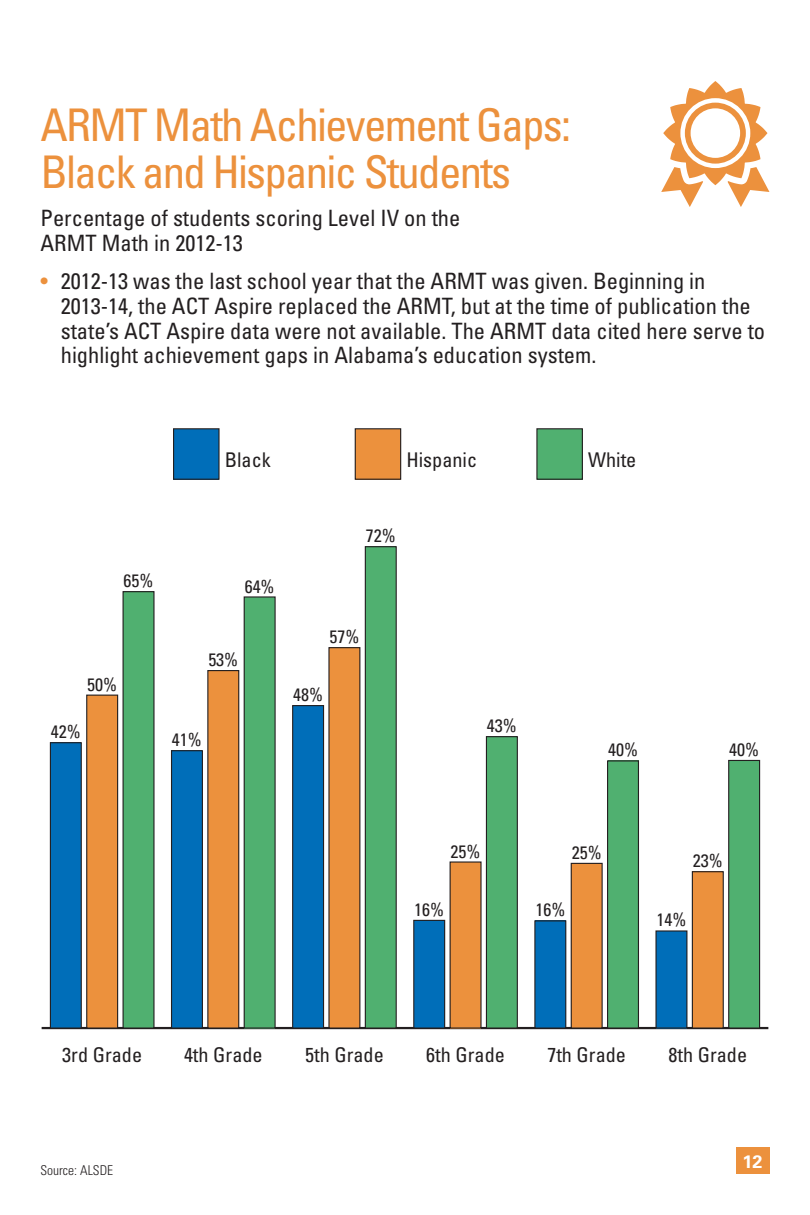
<style>
.page{position:relative;width:810px;height:1215px;background:#fff}
.page>*{position:absolute;margin:0;border:0;box-sizing:border-box;transform-origin:0 0}
._1_Head__orange{font:condensed 45px/47.2px "Univers LT Std";letter-spacing:-.04em;color:#ec913d}
._1_Text_Univers_57_C{font:condensed 22.5px/24.8px "Univers LT Std";color:#231f20}
.t1{font:condensed 20.25px "Univers LT Std";color:#231f20}
.t2{font:condensed 18px "Univers LT Std";color:#231f20}
.t3{font:700 18px "Univers LT Std";color:#fff}
._3_Source_Univers_47{font:300 condensed 13.5px "Univers LT Std";color:#231f20}
.s1{color:#ec913d}
</style>
<div class="page">
<div style="left:736px;top:1148px;width:34px;height:26px;background:#ec913d"></div>
<svg style="left:661px;top:81px;width:108px;height:126px"></svg>
<hr style="left:42px;top:1027px;width:726px;height:2px;background:#231f20">
<div style="left:50px;top:743px;width:31px;height:285px;background:#006eb9"></div>
<div style="left:50px;top:742px;width:32px;height:287px;border:1px solid #231f20"></div>
<div style="left:172px;top:751px;width:30px;height:277px;background:#006eb9"></div>
<div style="left:171px;top:750px;width:32px;height:279px;border:1px solid #231f20"></div>
<div style="left:293px;top:706px;width:31px;height:322px;background:#006eb9"></div>
<div style="left:292px;top:705px;width:32px;height:324px;border:1px solid #231f20"></div>
<div style="left:414px;top:920px;width:31px;height:108px;background:#006eb9"></div>
<div style="left:413px;top:920px;width:32px;height:109px;border:1px solid #231f20"></div>
<div style="left:535px;top:921px;width:31px;height:107px;background:#006eb9"></div>
<div style="left:534px;top:920px;width:32px;height:109px;border:1px solid #231f20"></div>
<div style="left:656px;top:931px;width:31px;height:97px;background:#006eb9"></div>
<div style="left:655px;top:930px;width:32px;height:99px;border:1px solid #231f20"></div>
<div style="left:87px;top:695px;width:31px;height:333px;background:#ec913d"></div>
<div style="left:86px;top:695px;width:32px;height:334px;border:1px solid #231f20"></div>
<div style="left:208px;top:671px;width:31px;height:357px;background:#ec913d"></div>
<div style="left:207px;top:670px;width:32px;height:359px;border:1px solid #231f20"></div>
<div style="left:329px;top:648px;width:31px;height:380px;background:#ec913d"></div>
<div style="left:450px;top:862px;width:31px;height:166px;background:#ec913d"></div>
<div style="left:571px;top:863px;width:31px;height:165px;background:#ec913d"></div>
<div style="left:571px;top:863px;width:32px;height:166px;border:1px solid #231f20"></div>
<div style="left:692px;top:872px;width:31px;height:156px;background:#ec913d"></div>
<div style="left:692px;top:871px;width:32px;height:158px;border:1px solid #231f20"></div>
<div style="left:123px;top:592px;width:31px;height:436px;background:#50b070"></div>
<div style="left:123px;top:591px;width:32px;height:438px;border:1px solid #231f20"></div>
<div style="left:244px;top:597px;width:31px;height:431px;background:#50b070"></div>
<div style="left:244px;top:596px;width:32px;height:433px;border:1px solid #231f20"></div>
<div style="left:365px;top:547px;width:31px;height:481px;background:#50b070"></div>
<div style="left:365px;top:546px;width:32px;height:483px;border:1px solid #231f20"></div>
<div style="left:486px;top:737px;width:31px;height:291px;background:#50b070"></div>
<div style="left:486px;top:736px;width:32px;height:293px;border:1px solid #231f20"></div>
<div style="left:608px;top:761px;width:30px;height:267px;background:#50b070"></div>
<div style="left:607px;top:760px;width:32px;height:269px;border:1px solid #231f20"></div>
<div style="left:729px;top:760px;width:31px;height:268px;background:#50b070"></div>
<div style="left:728px;top:760px;width:32px;height:269px;border:1px solid #231f20"></div>
<div style="left:174px;top:429px;width:45px;height:50px;background:#006eb9"></div>
<div style="left:173px;top:428px;width:47px;height:52px;border:1px solid #231f20"></div>
<div style="left:355px;top:429px;width:46px;height:50px;background:#ec913d"></div>
<div style="left:355px;top:428px;width:46px;height:52px;border:1px solid #231f20"></div>
<div style="left:537px;top:429px;width:45px;height:50px;background:#50b070"></div>
<div style="left:536px;top:428px;width:47px;height:52px;border:1px solid #231f20"></div>
<p class="_1_Head__orange" style="left:40px;top:100px;width:532px">ARMT Math Achievement Gaps:<br>Black and Hispanic Students</p>
<p class="_1_Text_Univers_57_C" style="left:40px;top:205px;width:421px">Percentage of students scoring Level IV on the<br>ARMT Math in 2012-13</p>
<p class="_1_Text_Univers_57_C" style="left:61px;top:268px;width:706px;text-indent:-20px"><span class="s1">•</span> 2012-13 was the last school year that the ARMT was given. Beginning in 2013-14, the ACT Aspire replaced the ARMT, but at the time of publication the state’s ACT Aspire data were not available. The ARMT data cited here serve to highlight achievement gaps in Alabama’s education system.</p>
<p class="t1" style="left:225px;top:447px;width:48px">Black</p>
<p class="t1" style="left:406px;top:447px;width:72px">Hispanic</p>
<p class="t1" style="left:588px;top:447px;width:50px">White</p>
<p class="t2" style="left:124px;top:569px;width:31px">65%</p>
<p class="t2" style="left:87px;top:673px;width:31px">50%</p>
<p class="t2" style="left:51px;top:720px;width:31px">42%</p>
<p class="t2" style="left:245px;top:575px;width:31px">64%</p>
<p class="t2" style="left:208px;top:648px;width:31px">53%</p>
<p class="t2" style="left:172px;top:728px;width:31px">41%</p>
<p class="t2" style="left:366px;top:524px;width:31px">72%</p>
<p class="t2" style="left:329px;top:625px;width:31px">57%</p>
<p class="t2" style="left:293px;top:683px;width:31px">48%</p>
<p class="t2" style="left:487px;top:714px;width:31px">43%</p>
<p class="t2" style="left:608px;top:739px;width:31px">40%</p>
<p class="t2" style="left:729px;top:738px;width:31px">40%</p>
<p class="t2" style="left:451px;top:840px;width:31px">25%</p>
<p class="t2" style="left:414px;top:898px;width:31px">16%</p>
<p class="t2" style="left:572px;top:841px;width:31px">25%</p>
<p class="t2" style="left:535px;top:899px;width:31px">16%</p>
<p class="t2" style="left:693px;top:849px;width:31px">23%</p>
<p class="t2" style="left:657px;top:909px;width:31px">14%</p>
<p class="t1" style="left:62px;top:1042px;width:81px">3rd Grade</p>
<p class="t1" style="left:184px;top:1042px;width:80px">4th Grade</p>
<p class="t1" style="left:305px;top:1042px;width:80px">5th Grade</p>
<p class="t1" style="left:426px;top:1042px;width:80px">6th Grade</p>
<p class="t1" style="left:547px;top:1042px;width:80px">7th Grade</p>
<p class="t1" style="left:668px;top:1042px;width:80px">8th Grade</p>
<p class="_3_Source_Univers_47" style="left:40px;top:1162px;width:74px">Source: ALSDE</p>
<p class="t3" style="left:743px;top:1151px;width:22px">12</p>
</div>
